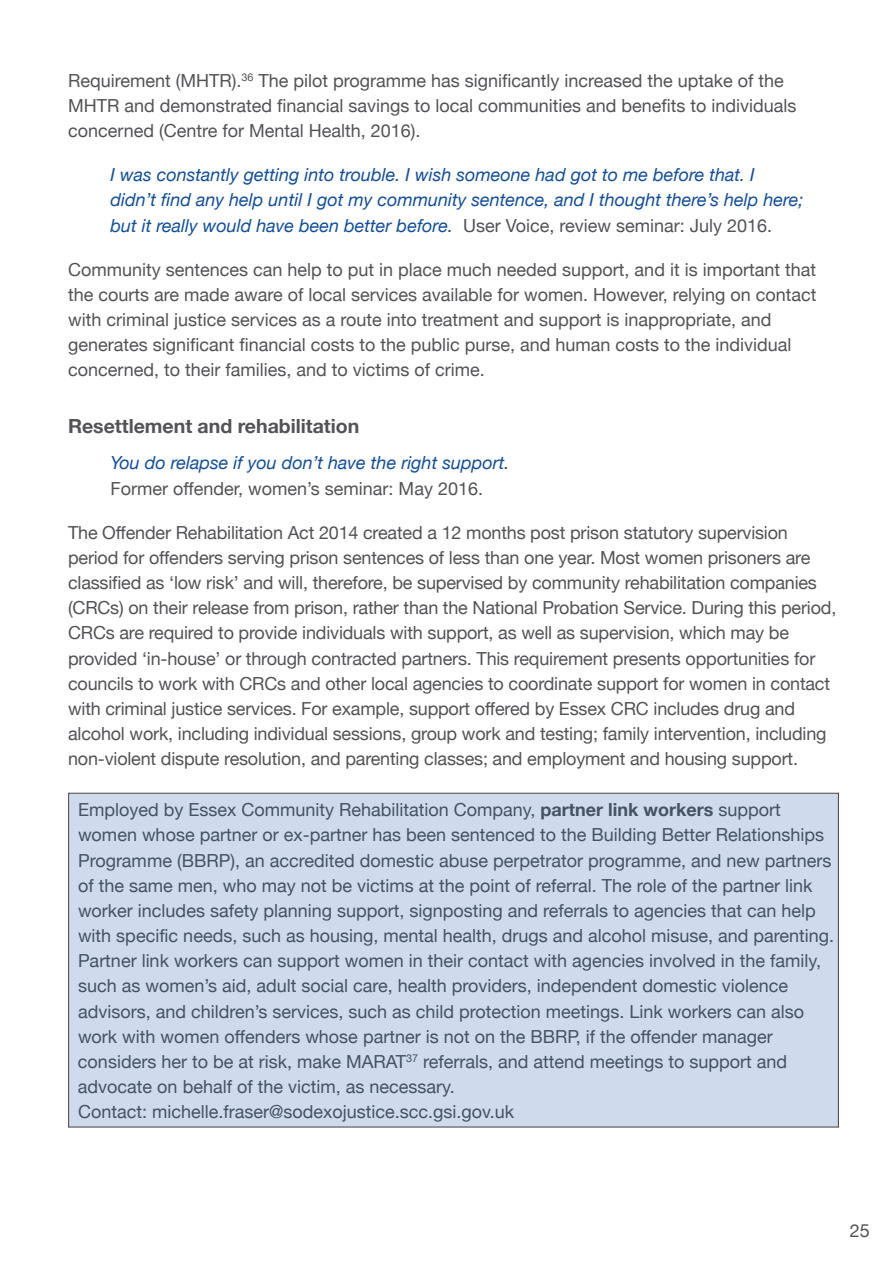
<style>
.page{position:relative;width:893px;height:1263px;background:#fff}
.page>*{position:absolute;margin:0;border:0;box-sizing:border-box;transform-origin:0 0}
.t1{font:700 19.5px "Helvetica Neue";color:#535256}
.t2{font:18px/25.2px "Helvetica Neue";color:#535256}
.t3{font:italic 18px/25.2px "Helvetica Neue";color:#104ea0}
.s1{font-style:normal;color:#535256}
.s2{font-weight:700}
</style>
<div class="page">
<div style="left:69px;top:794px;width:769px;height:332px;background:#cfdbec"></div>
<p class="t2" style="left:68px;top:68px;width:730px">Requirement (MHTR).<sup>36</sup> The pilot programme has significantly increased the uptake of the<br>MHTR and demonstrated financial savings to local communities and benefits to individuals concerned (Centre for Mental Health, 2016).</p>
<p class="t3" style="left:111px;top:162px;width:694px">I was constantly getting into trouble. I wish someone had got to me before that. I didn’t find any help until I got my community sentence, and I thought there’s help here; but it really would have been better before. <span class="s1">User Voice, review seminar: July 2016.</span></p>
<p class="t2" style="left:68px;top:256px;width:750px">Community sentences can help to put in place much needed support, and it is important that the courts are made aware of local services available for women. However, relying on contact with criminal justice services as a route into treatment and support is inappropriate, and generates significant financial costs to the public purse, and human costs to the individual concerned, to their families, and to victims of crime.</p>
<p class="t1" style="left:68px;top:414px;width:293px">Resettlement and rehabilitation</p>
<p class="t3" style="left:111px;top:450px;width:400px">You do relapse if you don’t have the right support.</p>
<p class="t2" style="left:111px;top:475px;width:374px">Former offender, women’s seminar: May 2016.</p>
<p class="t2" style="left:68px;top:520px;width:770px">The Offender Rehabilitation Act 2014 created a 12 months post prison statutory supervision period for offenders serving prison sentences of less than one year. Most women prisoners are classified as ‘low risk’ and will, therefore, be supervised by community rehabilitation companies (CRCs) on their release from prison, rather than the National Probation Service. During this period, CRCs are required to provide individuals with support, as well as supervision, which may be provided ‘in-house’ or through contracted partners. This requirement presents opportunities for councils to work with CRCs and other local agencies to coordinate support for women in contact with criminal justice services. For example, support offered by Essex CRC includes drug and alcohol work, including individual sessions, group work and testing; family intervention, including non-violent dispute resolution, and parenting classes; and employment and housing support.</p>
<p class="t2" style="left:78px;top:797px;width:758px">Employed by Essex Community Rehabilitation Company, <span class="s2">partner link workers</span> support women whose partner or ex-partner has been sentenced to the Building Better Relationships Programme (BBRP), an accredited domestic abuse perpetrator programme, and new partners of the same men, who may not be victims at the point of referral. The role of the partner link worker includes safety planning support, signposting and referrals to agencies that can help with specific needs, such as housing, mental health, drugs and alcohol misuse, and parenting.<br>Partner link workers can support women in their contact with agencies involved in the family, such as women’s aid, adult social care, health providers, independent domestic violence advisors, and children’s services, such as child protection meetings. Link workers can also work with women offenders whose partner is not on the BBRP, if the offender manager considers her to be at risk, make MARAT<sup>37</sup> referrals, and attend meetings to support and advocate on behalf of the victim, as necessary.<br>Contact: michelle.fraser@sodexojustice.scc.gsi.gov.uk</p>
<p class="t2" style="left:850px;top:1218px;width:22px">25</p>
</div>
